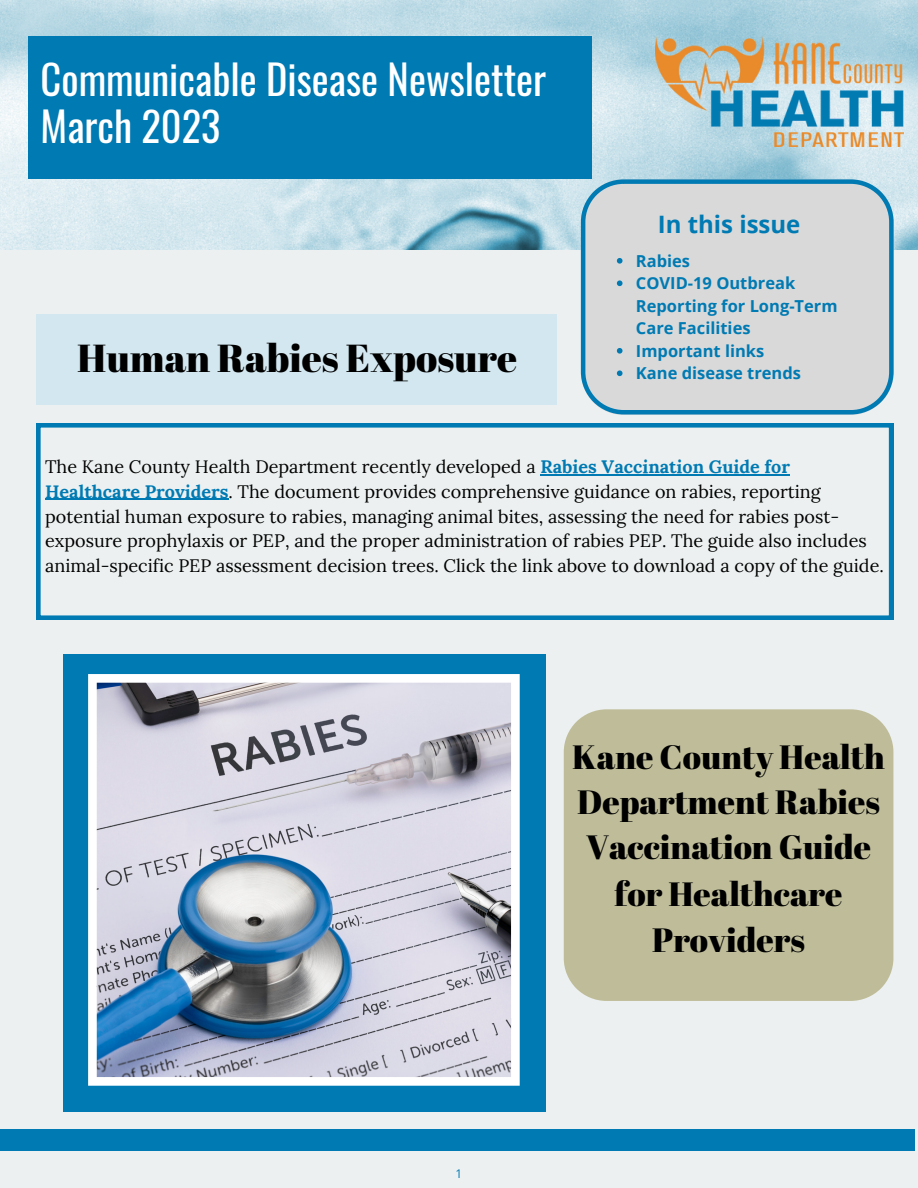
<style>
.page{position:relative;width:918px;height:1188px;background:#ecf0f0}
.page>*{position:absolute;margin:0;border:0;box-sizing:border-box;transform-origin:0 0}
.t1{font:40.5px/47.2px "Oswald";color:#fff}
.t2{font:39px "Abril Fatface";color:#000}
.t3{font:33.6px/45.6px "Abril Fatface";color:#000;text-align:center}
.t4{font:700 24px "Open Sans";color:#007ab3}
.t5{font:18px/24.8px "Lora";color:#000}
.t6{font:700 16.5px/22.5px "Open Sans";color:#007ab3}
.t7{font:12px "Open Sans";color:#007ab3}
.s1{font-weight:700;color:#007ab3}
</style>
<div class="page">
<img style="left:0;top:0;width:918px;height:250px">
<div style="left:28px;top:36px;width:563px;height:142px;background:#007ab3"></div>
<img style="left:656px;top:36px;width:247px;height:111px">
<svg style="left:581px;top:179px;width:313px;height:236px;background:#cbd3d7"></svg>
<svg style="left:617px;top:258px;width:6px;height:6px"></svg>
<svg style="left:617px;top:280px;width:6px;height:6px"></svg>
<svg style="left:617px;top:348px;width:6px;height:6px"></svg>
<svg style="left:617px;top:370px;width:6px;height:6px"></svg>
<div style="left:36px;top:314px;width:521px;height:90px;background:#d2e7ef"></div>
<div style="left:0;top:1129px;width:915px;height:21px;background:#007ab3"></div>
<svg style="left:36px;top:423px;width:857px;height:197px"></svg>
<hr style="left:541px;top:474px;width:249px;height:1px;background:#007ab3">
<hr style="left:45px;top:499px;width:183px;height:1px;background:#007ab3">
<div style="left:63px;top:654px;width:483px;height:457px;background:#007ab3"></div>
<svg style="left:88px;top:674px;width:432px;height:412px;background:#bbc1d0"></svg>
<div style="left:564px;top:709px;width:329px;height:292px;background:#bfbd99"></div>
<h1 class="t1" style="left:41px;top:54px;width:507px">Communicable Disease Newsletter<br>March 2023</h1>
<h2 class="t2" style="left:77px;top:331px;width:442px">Human Rabies Exposure</h2>
<h3 class="t4" style="left:658px;top:208px;width:144px">In this issue</h3>
<p class="t6" style="left:636px;top:249px;width:203px">Rabies<br>COVID-19 Outbreak<br>Reporting for Long-Term<br>Care Facilities<br>Important links<br>Kane disease trends</p>
<p class="t5" style="left:45px;top:454px;width:840px">The Kane County Health Department recently developed a <span class="s1">Rabies Vaccination Guide for Healthcare Providers</span>. The document provides comprehensive guidance on rabies, reporting potential human exposure to rabies, managing animal bites, assessing the need for rabies post&shy;exposure prophylaxis or PEP, and the proper administration of rabies PEP. The guide also includes animal-specific PEP assessment decision trees. Click the link above to download a copy of the guide.</p>
<p class="t7" style="left:456px;top:1165px;width:8px">1</p>
<h3 class="t3" style="left:572px;top:734px;width:314px">Kane County Health<br>Department Rabies<br>Vaccination Guide for Healthcare<br>Providers</h3>
</div>
